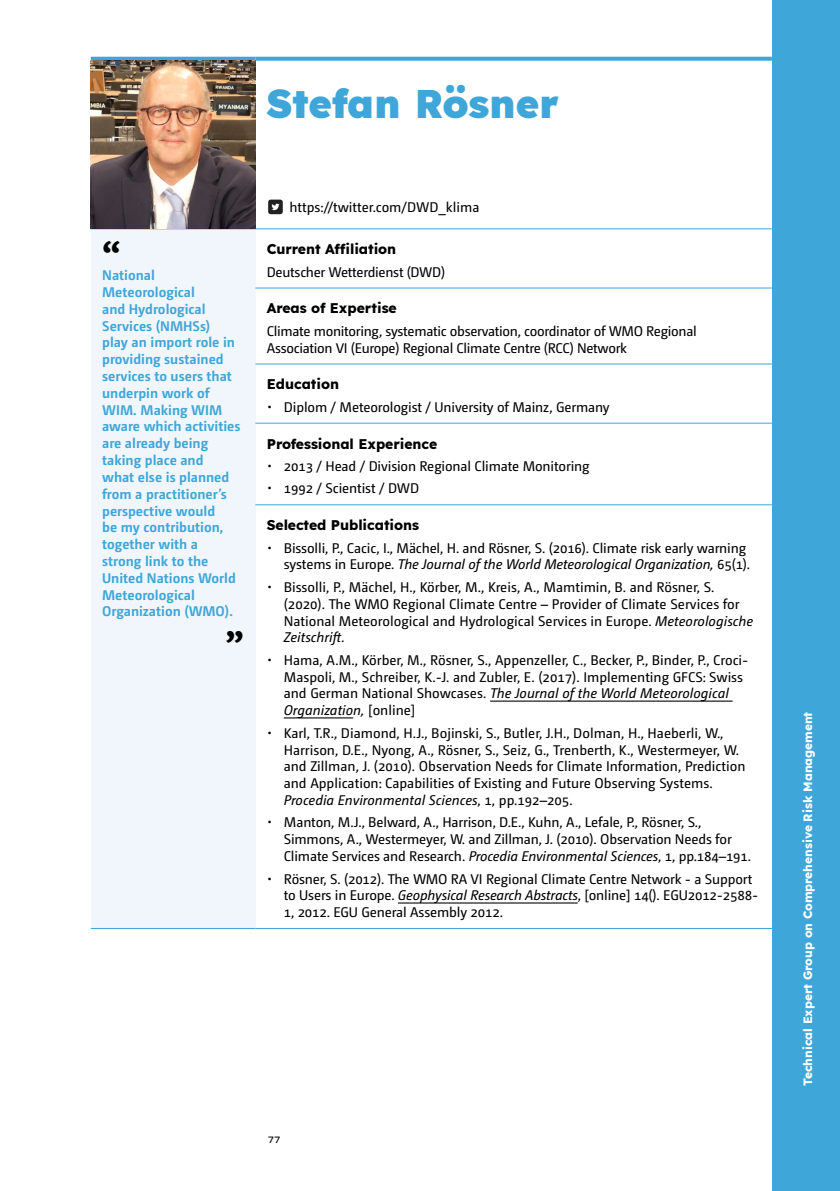
<style>
.page{position:relative;width:840px;height:1191px;background:#fff}
.page>*{position:absolute;margin:0;border:0;box-sizing:border-box;transform-origin:0 0}
.t1{font:800 40px "Lexend";color:#3ea6d9}
.t2{font:700 36px "Lexend";color:#000}
.t3{font:14px/16.8px "Camingo Dos Pro";letter-spacing:-.01em;color:#000}
.t4{font:700 14px/16.8px "Camingo Dos Pro";color:#3ea6d9}
.t5{font:700 14px "Lexend";letter-spacing:-.005em;color:#000}
.t6{font:700 12px "Lexend";letter-spacing:-.005em;color:#fff}
.t7{font:12px "Camingo Dos Pro";color:#000}
.s1{font-style:italic}
</style>
<div class="page">
<div style="left:771px;top:0;width:68px;height:1191px;background:#3ea6d9"></div>
<div style="left:91px;top:229px;width:164px;height:699px;background:#f0f6fc"></div>
<svg style="left:91px;top:57px;width:164px;height:4px"></svg>
<svg style="left:255px;top:57px;width:516px;height:4px;background:#4bacdb"></svg>
<hr style="left:91px;top:228px;width:164px;height:1px;background:#3ea6d9">
<hr style="left:91px;top:928px;width:164px;height:1px;background:#3ea6d9">
<hr style="left:255px;top:228px;width:516px;height:1px;background:#3ea6d9">
<hr style="left:255px;top:288px;width:516px;height:1px;background:#3ea6d9">
<hr style="left:255px;top:364px;width:516px;height:1px;background:#3ea6d9">
<hr style="left:255px;top:423px;width:516px;height:1px;background:#3ea6d9">
<hr style="left:255px;top:504px;width:516px;height:1px;background:#3ea6d9">
<hr style="left:255px;top:928px;width:516px;height:1px;background:#3ea6d9">
<hr style="left:490px;top:700px;width:242px;height:1px;background:#000">
<hr style="left:283px;top:717px;width:70px;height:1px;background:#000">
<hr style="left:398px;top:902px;width:179px;height:1px;background:#000">
<img style="left:91px;top:61px;width:164px;height:167px">
<div style="left:268px;top:200px;width:14px;height:14px;background:#212121;border-radius:3px"></div>
<svg style="left:271px;top:203px;width:8px;height:7px"></svg>
<h1 class="t1" style="left:266px;top:70px;width:293px">Stefan Rösner</h1>
<h2 class="t2" style="left:102px;top:226px;width:20px">“</h2>
<p class="t4" style="left:102px;top:267px;width:140px">National<br>Meteorological<br>and Hydrological<br>Services (NMHSs)<br>play an import role in providing sustained services to users that underpin work of<br>WIM. Making WIM aware which activities are already being taking place and<br>what else is planned from a practitioner’s perspective would<br>be my contribution, together with a strong link to the<br>United Nations World<br>Meteorological<br>Organization (WMO).</p>
<h2 class="t2" style="left:225px;top:616px;width:20px">”</h2>
<p class="t3" style="left:289px;top:199px;width:191px">https://twitter.com/DWD_klima</p>
<p class="t5" style="left:266px;top:238px;width:131px">Current Affiliation</p>
<p class="t3" style="left:266px;top:263px;width:180px">Deutscher Wetterdienst (DWD)</p>
<p class="t5" style="left:266px;top:297px;width:131px">Areas of Expertise</p>
<p class="t3" style="left:266px;top:322px;width:431px">Climate monitoring, systematic observation, coordinator of WMO Regional<br>Association VI (Europe) Regional Climate Centre (RCC) Network</p>
<p class="t5" style="left:266px;top:373px;width:74px">Education</p>
<p class="t3" style="left:266px;top:398px;width:344px">• Diplom / Meteorologist / University of Mainz, Germany</p>
<p class="t5" style="left:266px;top:432px;width:172px">Professional Experience</p>
<p class="t3" style="left:266px;top:457px;width:324px">• 2013 / Head / Division Regional Climate Monitoring</p>
<p class="t3" style="left:266px;top:480px;width:154px">• 1992 / Scientist / DWD</p>
<p class="t5" style="left:266px;top:514px;width:154px">Selected Publications</p>
<p class="t3" style="left:266px;top:539px;width:484px;text-align:right">• Bissolli, P., Cacic, I., Mächel, H. and Rösner, S. (2016). Climate risk early warning systems in Europe. <span class="s1">The Journal of the World Meteorological Organization,</span> 65(1).</p>
<p class="t3" style="left:283px;top:578px;width:470px;text-indent:-17px">• Bissolli, P., Mächel, H., Körber, M., Kreis, A., Mamtimin, B. and Rösner, S. (2020). The WMO Regional Climate Centre – Provider of Climate Services for National Meteorological and Hydrological Services in Europe. <span class="s1">Meteorologische Zeitschrift.</span></p>
<p class="t3" style="left:283px;top:651px;width:466px;text-indent:-17px">• Hama, A.M., Körber, M., Rösner, S., Appenzeller, C., Becker, P., Binder, P., Croci-Maspoli, M., Schreiber, K.-J. and Zubler, E. (2017). Implementing GFCS: Swiss and German National Showcases. <span class="s1">The Journal of the World Meteorological Organization,</span> [online]</p>
<p class="t3" style="left:283px;top:724px;width:463px;text-indent:-17px">• Karl, T.R., Diamond, H.J., Bojinski, S., Butler, J.H., Dolman, H., Haeberli, W., Harrison, D.E., Nyong, A., Rösner, S., Seiz, G., Trenberth, K., Westermeyer, W. and Zillman, J. (2010). Observation Needs for Climate Information, Prediction and Application: Capabilities of Existing and Future Observing Systems.<br><span class="s1">Procedia Environmental Sciences</span>, 1, pp.192–205.</p>
<p class="t3" style="left:283px;top:814px;width:468px;text-indent:-17px">• Manton, M.J., Belward, A., Harrison, D.E., Kuhn, A., Lefale, P., Rösner, S.,<br>Simmons, A., Westermeyer, W. and Zillman, J. (2010). Observation Needs for<br>Climate Services and Research. <span class="s1">Procedia Environmental Sciences</span>, 1, pp.184–191.</p>
<p class="t3" style="left:283px;top:870px;width:476px;text-indent:-17px">• Rösner, S. (2012). The WMO RA VI Regional Climate Centre Network - a Support to Users in Europe. <span class="s1">Geophysical Research Abstracts</span>, [online] 14(). EGU2012-2588-<br>1, 2012. EGU General Assembly 2012.</p>
<p class="t7" style="left:268px;top:1132px;width:14px">77</p>
<p class="t6" style="left:797px;top:1085px;width:375px;rotate:-90deg">Technical Expert Group on Comprehensive Risk Management</p>
</div>
